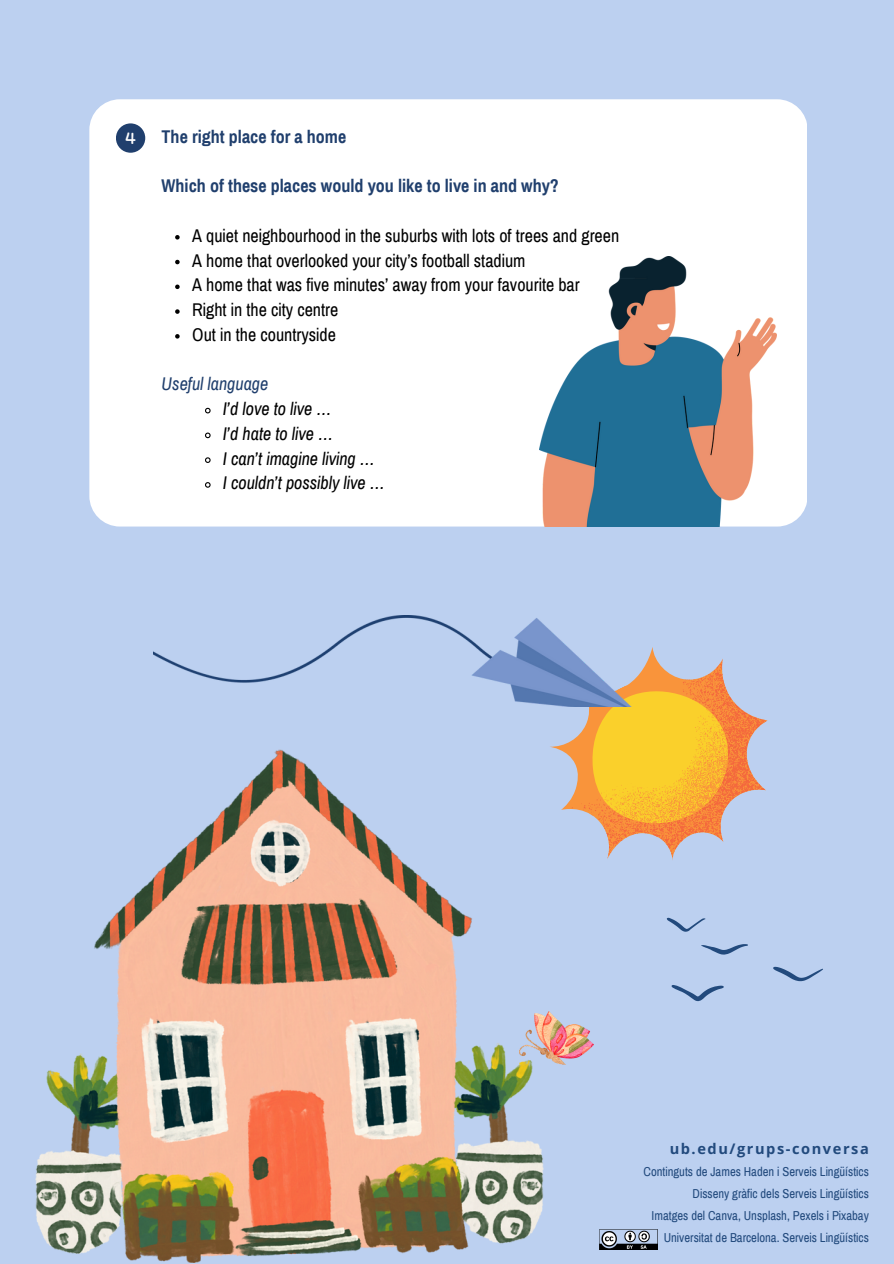
<style>
.page{position:relative;width:894px;height:1264px;background:#fff}
.page>*{position:absolute;margin:0;border:0;box-sizing:border-box;transform-origin:0 0}
.t1{font:18px "Archivo Narrow";color:#000}
.t2{font:italic 18px "Archivo Narrow";color:#000}
.t3{font:700 18px "Archivo Narrow";color:#203f6d}
.t4{font:italic 18px "Archivo Narrow";color:#203f6d}
.t5{font:18px "Itim";color:#fff}
.t6{font:700 14.55px "Open Sans";letter-spacing:.105em;color:#224a7d}
.t7{font:12.6px "Archivo Narrow";color:#224a7d}
</style>
<div class="page">
<div style="left:0;top:0;width:893px;height:1263px;background:#bcd0f0"></div>
<div style="left:89px;top:99px;width:718px;height:427px;background:#fff;border-radius:30px"></div>
<div style="left:116px;top:123px;width:29px;height:30px;background:#203f6d;border-radius:50%"></div>
<svg style="left:175px;top:235px;width:4px;height:4px"></svg>
<svg style="left:175px;top:260px;width:4px;height:4px"></svg>
<svg style="left:175px;top:284px;width:4px;height:5px"></svg>
<svg style="left:175px;top:309px;width:4px;height:5px"></svg>
<svg style="left:175px;top:334px;width:4px;height:4px"></svg>
<svg style="left:205px;top:407px;width:6px;height:7px"></svg>
<svg style="left:205px;top:432px;width:6px;height:7px"></svg>
<svg style="left:205px;top:457px;width:6px;height:6px"></svg>
<svg style="left:205px;top:482px;width:6px;height:6px"></svg>
<img style="left:539px;top:257px;width:237px;height:270px">
<img style="left:36px;top:749px;width:507px;height:513px">
<svg style="left:550px;top:647px;width:217px;height:163px"></svg>
<svg style="left:571px;top:659px;width:195px;height:201px"></svg>
<img style="left:154px;top:615px;width:483px;height:91px">
<img style="left:520px;top:1011px;width:73px;height:53px">
<svg style="left:666px;top:917px;width:39px;height:14px"></svg>
<svg style="left:671px;top:985px;width:52px;height:16px"></svg>
<svg style="left:701px;top:944px;width:46px;height:10px"></svg>
<svg style="left:773px;top:966px;width:50px;height:15px"></svg>
<img style="left:599px;top:1229px;width:58px;height:20px">
<p class="t5" style="left:125px;top:127px;width:12px">4</p>
<h1 class="t3" style="left:161px;top:127px;width:186px">The right place for a home</h1>
<h1 class="t3" style="left:161px;top:176px;width:399px">Which of these places would you like to live in and why?</h1>
<p class="t1" style="left:192px;top:226px;width:428px">A quiet neighbourhood in the suburbs with lots of trees and green</p>
<p class="t1" style="left:192px;top:251px;width:335px">A home that overlooked your city’s football stadium</p>
<p class="t1" style="left:192px;top:275px;width:389px">A home that was five minutes’ away from your favourite bar</p>
<p class="t1" style="left:192px;top:300px;width:148px">Right in the city centre</p>
<p class="t1" style="left:192px;top:325px;width:145px">Out in the countryside</p>
<h2 class="t4" style="left:161px;top:374px;width:108px">Useful language</h2>
<p class="t2" style="left:223px;top:399px;width:110px">I’d love to live …</p>
<p class="t2" style="left:223px;top:424px;width:111px">I’d hate to live …</p>
<p class="t2" style="left:223px;top:449px;width:153px">I can’t imagine living …</p>
<p class="t2" style="left:223px;top:473px;width:163px">I couldn’t possibly live …</p>
<p class="t6" style="left:669px;top:1137px;width:201px">ub.edu/grups-conversa</p>
<p class="t7" style="left:643px;top:1164px;width:227px">Continguts de James Haden i Serveis Lingüístics</p>
<p class="t7" style="left:692px;top:1186px;width:178px">Disseny gràfic dels Serveis Lingüístics</p>
<h3 class="t7" style="left:651px;top:1208px;width:219px">Imatges del Canva, Unsplash, Pexels i Pixabay</h3>
<p class="t7" style="left:663px;top:1230px;width:206px">Universitat de Barcelona. Serveis Lingüístics</p>
</div>
